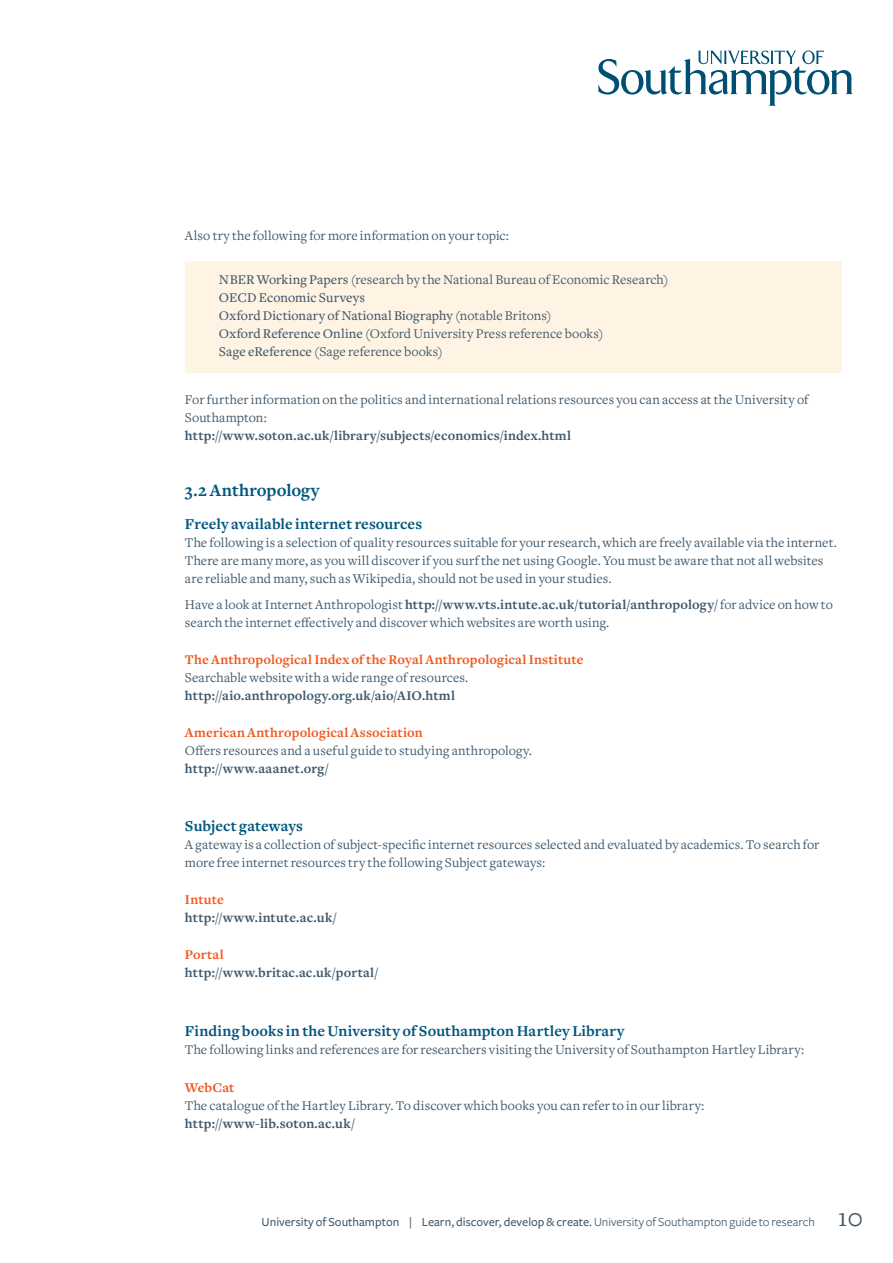
<style>
.page{position:relative;width:893px;height:1263px;background:#fff}
.page>*{position:absolute;margin:0;border:0;box-sizing:border-box;transform-origin:0 0}
.t1{font:700 18px "Freight Text";color:#00577e}
.t2{font:700 15.75px "Freight Text";letter-spacing:.005em;color:#00577e}
.t3{font:13.8px/18px "Freight Text";letter-spacing:.005em;color:#425a6d}
.t4{font:700 13.8px "Freight Text";letter-spacing:.015em;color:#425a6d}
.t5{font:700 13.8px "Freight Text";letter-spacing:.01em;color:#f15a22}
.t6{font:500 12.75px "Freight Sans";color:#425a6d}
.s1{font-weight:500}
.s2{font-weight:700}
.s3{font-weight:400}
.s4{font-family:"Freight Text";font-weight:400;font-size:27px}
</style>
<div class="page">
<svg style="left:598px;top:51px;width:255px;height:55px"></svg>
<div style="left:185px;top:261px;width:657px;height:112px;background:#fff4e4"></div>
<p class="t3" style="left:185px;top:227px;width:326px">Also try the following for more information on your topic:</p>
<p class="t3" style="left:219px;top:271px;width:451px"><span class="s1">NBER Working Papers</span> (research by the National Bureau of Economic Research)<br><span class="s1">OECD Economic Surveys<br>Oxford Dictionary of National Biography</span> (notable Britons)<br><span class="s1">Oxford Reference Online</span> (Oxford University Press reference books)<br><span class="s1">Sage eReference</span> (Sage reference books)</p>
<p class="t3" style="left:185px;top:391px;width:625px">For further information on the politics and international relations resources you can access at the University of<br>Southampton:</p>
<p class="t4" style="left:185px;top:428px;width:388px">http://www.soton.ac.uk/library/subjects/economics/index.html</p>
<h1 class="t1" style="left:185px;top:480px;width:136px">3.2 Anthropology</h1>
<p class="t2" style="left:185px;top:515px;width:239px">Freely available internet resources</p>
<p class="t3" style="left:185px;top:533px;width:653px">The following is a selection of quality resources suitable for your research, which are freely available via the internet.<br>There are many more, as you will discover if you surf the net using Google. You must be aware that not all websites are reliable and many, such as Wikipedia, should not be used in your studies.</p>
<p class="t3" style="left:185px;top:596px;width:649px">Have a look at Internet Anthropologist <span class="s2">http://www.vts.intute.ac.uk/tutorial/anthropology/</span> for advice on how to search the internet effectively and discover which websites are worth using.</p>
<p class="t5" style="left:185px;top:652px;width:400px">The Anthropological Index of the Royal Anthropological Institute</p>
<p class="t3" style="left:185px;top:669px;width:285px">Searchable website with a wide range of resources.</p>
<p class="t4" style="left:185px;top:688px;width:272px">http://aio.anthropology.org.uk/aio/AIO.html</p>
<p class="t5" style="left:185px;top:725px;width:239px">American Anthropological Association</p>
<p class="t3" style="left:185px;top:742px;width:349px">Offers resources and a useful guide to studying anthropology.</p>
<p class="t4" style="left:185px;top:761px;width:145px">http://www.aaanet.org/</p>
<p class="t2" style="left:185px;top:817px;width:120px">Subject gateways</p>
<p class="t3" style="left:185px;top:835px;width:636px">A gateway is a collection of subject-specific internet resources selected and evaluated by academics. To search for more free internet resources try the following Subject gateways:</p>
<p class="t5" style="left:185px;top:892px;width:40px">Intute</p>
<p class="t4" style="left:185px;top:910px;width:153px">http://www.intute.ac.uk/</p>
<p class="t5" style="left:185px;top:947px;width:40px">Portal</p>
<p class="t4" style="left:185px;top:965px;width:195px">http://www.britac.ac.uk/portal/</p>
<p class="t2" style="left:185px;top:1022px;width:441px">Finding books in the University of Southampton Hartley Library</p>
<p class="t3" style="left:185px;top:1041px;width:621px">The following links and references are for researchers visiting the University of Southampton Hartley Library:</p>
<p class="t5" style="left:185px;top:1079px;width:51px">WebCat</p>
<p class="t3" style="left:185px;top:1096px;width:521px">The catalogue of the Hartley Library. To discover which books you can refer to in our library:</p>
<p class="t4" style="left:185px;top:1115px;width:172px">http://www-lib.soton.ac.uk/</p>
<p class="t6" style="left:262px;top:1215px;width:603px">University of Southampton | Learn, discover, develop &amp; create. <span class="s3">University of Southampton guide to research</span> <span class="s4">10</span></p>
</div>
